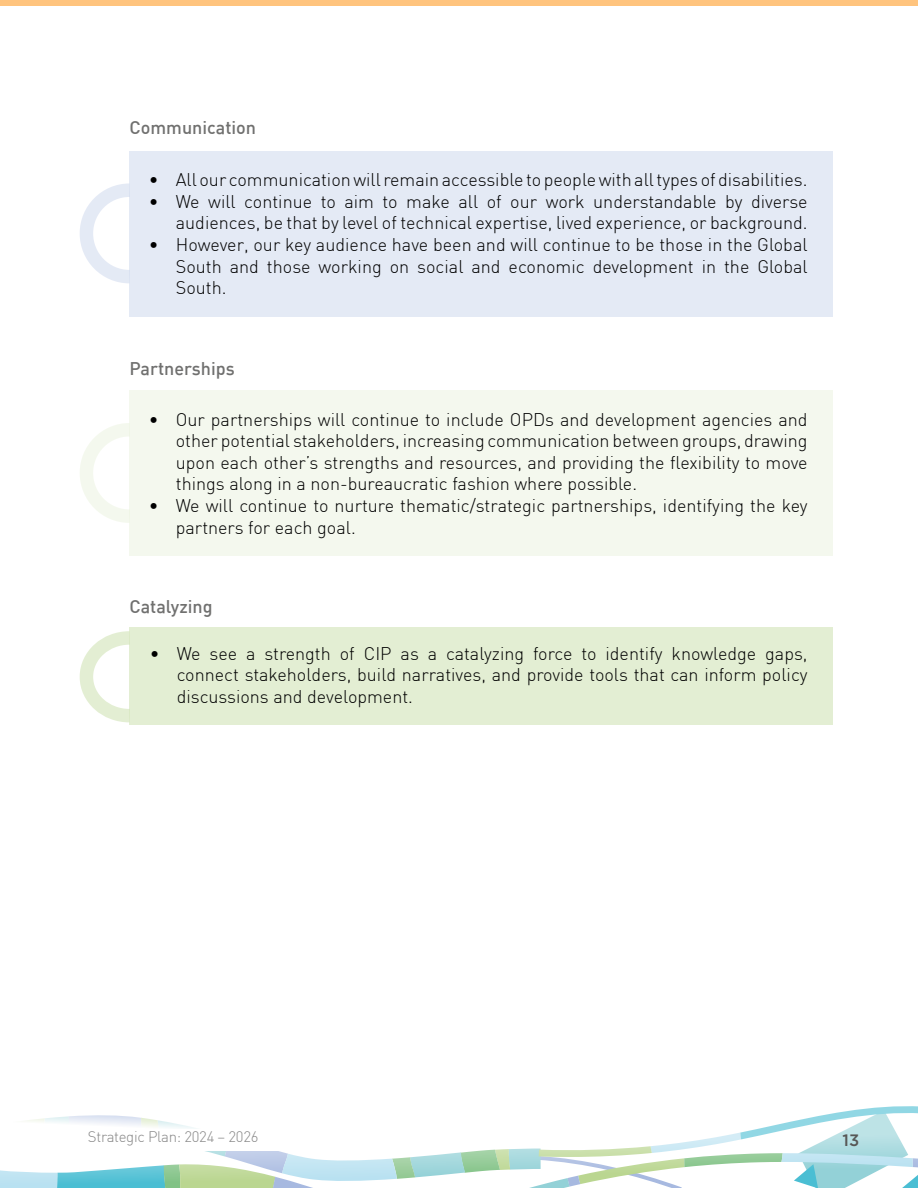
<style>
.page{position:relative;width:918px;height:1188px;background:#fff}
.page>*{position:absolute;margin:0;border:0;box-sizing:border-box;transform-origin:0 0}
.t1{font:300 18px/21.6px "DIN";color:#000;text-align:justify}
.t2{font:500 18px "DIN";color:#70706f}
.t3{font:500 16.5px "Gotham Pro";color:#575756}
.t4{font:300 15px "DIN";letter-spacing:-.02em;color:#878787}
</style>
<div class="page">
<svg style="left:0;top:1106px;width:918px;height:82px"></svg>
<div style="left:129px;top:390px;width:704px;height:166px;background:#f4f8ee"></div>
<div style="left:129px;top:627px;width:704px;height:98px;background:#e3eed3"></div>
<div style="left:129px;top:152px;width:704px;height:165px;background:#e4eaf5"></div>
<div style="left:0;top:0;width:918px;height:6px;background:#ffc47e"></div>
<svg style="left:80px;top:183px;width:50px;height:100px"></svg>
<svg style="left:80px;top:423px;width:49px;height:100px"></svg>
<svg style="left:79px;top:631px;width:51px;height:92px"></svg>
<p class="t2" style="left:129px;top:116px;width:128px">Communication</p>
<p class="t1" style="left:149px;top:169px;width:660px">• All our communication will remain accessible to people with all types of disabilities.</p>
<p class="t1" style="left:149px;top:190px;width:660px;text-align:right">• We will continue to aim to make all of our work understandable by diverse audiences, be that by level of technical expertise, lived experience, or background.</p>
<p class="t1" style="left:176px;top:233px;width:633px;text-indent:-27px">• However, our key audience have been and will continue to be those in the Global South and those working on social and economic development in the Global South.</p>
<p class="t2" style="left:129px;top:357px;width:107px">Partnerships</p>
<p class="t1" style="left:176px;top:408px;width:633px;text-indent:-27px">• Our partnerships will continue to include OPDs and development agencies and other potential stakeholders, increasing communication between groups, drawing upon each other’s strengths and resources, and providing the flexibility to move things along in a non-bureaucratic fashion where possible.</p>
<p class="t1" style="left:176px;top:495px;width:633px;text-indent:-27px">• We will continue to nurture thematic/strategic partnerships, identifying the key partners for each goal.</p>
<p class="t2" style="left:129px;top:595px;width:85px">Catalyzing</p>
<p class="t1" style="left:177px;top:642px;width:632px;text-indent:-27px">• We see a strength of CIP as a catalyzing force to identify knowledge gaps, connect stakeholders, build narratives, and provide tools that can inform policy discussions and development.</p>
<p class="t4" style="left:88px;top:1127px;width:172px">Strategic Plan: 2024 – 2026</p>
<p class="t3" style="left:843px;top:1130px;width:18px">13</p>
</div>
